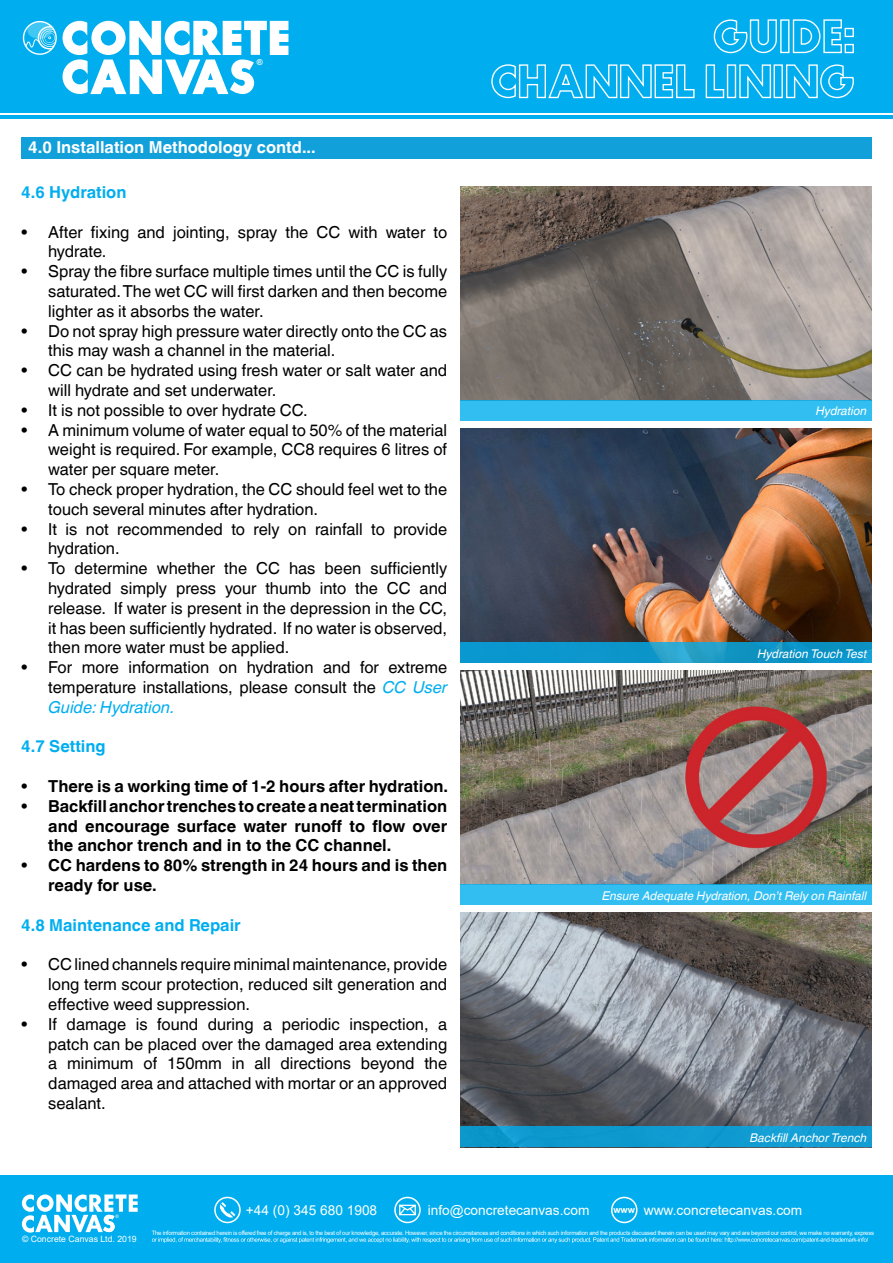
<style>
.page{position:relative;width:893px;height:1263px;background:#fff}
.page>*{position:absolute;margin:0;border:0;box-sizing:border-box;transform-origin:0 0}
.t1{font:16.5px/19.8px "Helvetica World";color:#000;text-align:justify}
.t2{font:700 16.5px/19.8px "Helvetica World";color:#000;text-align:justify}
.t3{font:700 16.5px "Helvetica World";color:#00aeef}
.t4{font:700 16.5px "Helvetica World";color:#fff}
.t5{font:13.65px "Arial";color:#fff}
.t6{font:italic 12px "Helvetica World";color:#fff}
.t7{font:8.7px "Arial";color:#fff}
.t8{font:700 8.1px "Arial";color:#fff}
.t9{font:6px "Arial";letter-spacing:-.04em;color:#fff}
.t10{font:4.65px "Arial";color:#fff}
.s1{font-style:italic;color:#00aeef}
.s2{font-weight:700;font-size:9.3px}
</style>
<div class="page">
<div style="left:0;top:1176px;width:893px;height:87px;background:#00aeef"></div>
<svg style="left:152px;top:1237px;width:716px;height:6px"></svg>
<div style="left:214px;top:1197px;width:27px;height:26px;border:2px solid #fff;border-radius:50%"></div>
<svg style="left:218px;top:1202px;width:17px;height:18px"></svg>
<div style="left:611px;top:1197px;width:26px;height:26px;border:2px solid #fff;border-radius:50%"></div>
<div style="left:394px;top:1197px;width:27px;height:26px;border:2px solid #fff;border-radius:50%"></div>
<svg style="left:398px;top:1203px;width:19px;height:13px"></svg>
<svg style="left:22px;top:1194px;width:116px;height:38px"></svg>
<div style="left:0;top:0;width:893px;height:119px;background:#00aeef"></div>
<hr style="left:0;top:114px;width:893px;height:1px;background:#fff">
<svg style="left:62px;top:20px;width:227px;height:75px"></svg>
<svg style="left:23px;top:22px;width:33px;height:32px"></svg>
<svg style="left:27px;top:22px;width:25px;height:17px"></svg>
<div style="left:23px;top:21px;width:34px;height:34px;border:1px solid #fff;border-radius:50%"></div>
<svg style="left:25px;top:26px;width:31px;height:24px"></svg>
<div style="left:21px;top:137px;width:851px;height:22px;background:#12a0db"></div>
<img style="left:460px;top:186px;width:412px;height:215px">
<img style="left:460px;top:428px;width:412px;height:215px">
<img style="left:460px;top:670px;width:412px;height:215px">
<img style="left:460px;top:912px;width:412px;height:215px">
<svg style="left:713px;top:19px;width:64px;height:35px"></svg>
<div style="left:780px;top:19px;width:9px;height:34px;border:1px solid #fff"></div>
<svg style="left:792px;top:19px;width:62px;height:35px"></svg>
<svg style="left:491px;top:64px;width:204px;height:35px"></svg>
<svg style="left:705px;top:64px;width:20px;height:35px"></svg>
<div style="left:727px;top:64px;width:9px;height:34px;border:1px solid #fff"></div>
<svg style="left:739px;top:64px;width:33px;height:35px"></svg>
<div style="left:774px;top:64px;width:9px;height:34px;border:1px solid #fff"></div>
<svg style="left:786px;top:64px;width:68px;height:35px"></svg>
<div style="left:460px;top:401px;width:412px;height:20px;background:#33bef2"></div>
<svg style="left:460px;top:643px;width:412px;height:20px;background:#1097c9"></svg>
<div style="left:460px;top:885px;width:412px;height:20px;background:#33bef2"></div>
<div style="left:460px;top:1127px;width:412px;height:20px;background:#0f9bd1"></div>
<p class="t8" style="left:257px;top:57px;width:7px">®</p>
<p class="t4" style="left:28px;top:137px;width:289px">4.0 Installation Methodology contd...</p>
<p class="t3" style="left:21px;top:183px;width:107px">4.6 Hydration</p>
<p class="t1" style="left:48px;top:222px;width:400px;text-indent:-27px">• After fixing and jointing, spray the CC with water to hydrate.</p>
<p class="t1" style="left:48px;top:262px;width:400px;text-indent:-27px">• Spray the fibre surface multiple times until the CC is fully saturated. The wet CC will first darken and then become lighter as it absorbs the water.</p>
<p class="t1" style="left:48px;top:321px;width:400px;text-indent:-27px">• Do not spray high pressure water directly onto the CC as this may wash a channel in the material.</p>
<p class="t1" style="left:48px;top:361px;width:400px;text-indent:-27px">• CC can be hydrated using fresh water or salt water and will hydrate and set underwater.</p>
<p class="t1" style="left:21px;top:400px;width:288px">• It is not possible to over hydrate CC.</p>
<p class="t1" style="left:48px;top:420px;width:400px;text-indent:-27px">• A minimum volume of water equal to 50% of the material weight is required. For example, CC8 requires 6 litres of water per square meter.</p>
<p class="t1" style="left:48px;top:479px;width:400px;text-indent:-27px">• To check proper hydration, the CC should feel wet to the touch several minutes after hydration.</p>
<p class="t1" style="left:48px;top:519px;width:400px;text-indent:-27px">• It is not recommended to rely on rainfall to provide hydration.</p>
<p class="t1" style="left:48px;top:559px;width:400px;text-indent:-27px">• To determine whether the CC has been sufficiently hydrated simply press your thumb into the CC and release. If water is present in the depression in the CC, it has been sufficiently hydrated. If no water is observed, then more water must be applied.</p>
<p class="t1" style="left:48px;top:658px;width:400px;text-indent:-27px">• For more information on hydration and for extreme temperature installations, please consult the <span class="s1">CC User Guide: Hydration.</span></p>
<p class="t3" style="left:21px;top:737px;width:86px">4.7 Setting</p>
<p class="t2" style="left:21px;top:776px;width:428px">• There is a working time of 1-2 hours after hydration.</p>
<p class="t2" style="left:48px;top:796px;width:400px;text-indent:-27px">• Backfill anchor trenches to create a neat termination and encourage surface water runoff to flow over the anchor trench and in to the CC channel.</p>
<p class="t2" style="left:48px;top:856px;width:400px;text-indent:-27px">• CC hardens to 80% strength in 24 hours and is then ready for use.</p>
<p class="t3" style="left:21px;top:915px;width:221px">4.8 Maintenance and Repair</p>
<p class="t1" style="left:48px;top:955px;width:400px;text-indent:-27px">• CC lined channels require minimal maintenance, provide long term scour protection, reduced silt generation and effective weed suppression.</p>
<p class="t1" style="left:48px;top:1014px;width:400px;text-indent:-27px">• If damage is found during a periodic inspection, a patch can be placed over the damaged area extending a minimum of 150mm in all directions beyond the damaged area and attached with mortar or an approved sealant.</p>
<p class="t6" style="left:816px;top:404px;width:52px">Hydration</p>
<p class="t6" style="left:757px;top:646px;width:111px">Hydration Touch Test</p>
<p class="t6" style="left:602px;top:888px;width:266px">Ensure Adequate Hydration, Don’t Rely on Rainfall</p>
<p class="t6" style="left:750px;top:1130px;width:118px">Backfill Anchor Trench</p>
<p class="t10" style="left:115px;top:1213px;width:5px">®</p>
<p class="t5" style="left:246px;top:1201px;width:133px">+44 (0) 345 680 1908</p>
<p class="t5" style="left:428px;top:1201px;width:163px">info@concretecanvas.com</p>
<p class="t5" style="left:613px;top:1201px;width:190px"><span class="s2">www</span> www.concretecanvas.com</p>
<p class="t7" style="left:22px;top:1232px;width:116px">© Concrete Canvas Ltd. 2019</p>
<p class="t9" style="left:152px;top:1228px;width:724px">The information contained herein is offered free of charge and is, to the best of our knowledge, accurate. However, since the circumstances and conditions in which such information and the products discussed therein can be used may vary and are beyond our control, we make no warranty, express</p>
</div>
